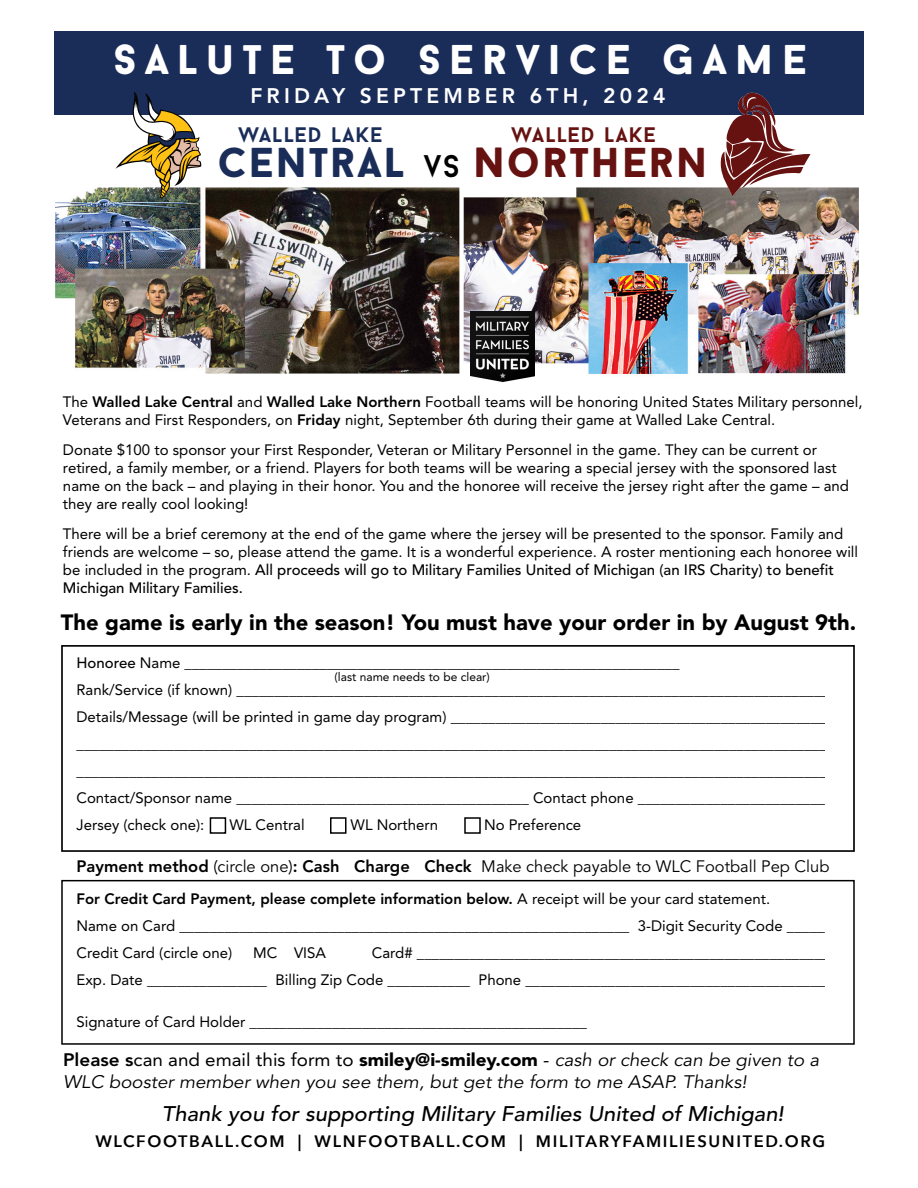
<style>
.page{position:relative;width:918px;height:1188px;background:#fff}
.page>*{position:absolute;margin:0;border:0;box-sizing:border-box;transform-origin:0 0}
.t1{font:900 42.15px "Baron Neue";letter-spacing:.05em;color:#651210}
.t2{font:900 42px "Baron Neue";letter-spacing:.2em;color:#fff}
.t3{font:900 21.9px "Avenir";color:#000}
.t4{font:italic 500 21px "Avenir";color:#000;scale:1.05 1}
.t5{font:800 21px "Avenir";letter-spacing:.2em;color:#fff}
.t6{font:700 21px "Baron Neue";letter-spacing:.05em;color:#1a2d59}
.t7{font:700 21px "Baron Neue";letter-spacing:.05em;color:#651210}
.t8{font:italic 18px/22.5px "Avenir";color:#000;scale:1.05 1}
.t9{font:16.5px "Avenir";color:#000}
.t10{font:600 16.5px "Avenir Next";letter-spacing:.1em;color:#000}
.t11{font:15px/27px "Avenir";color:#000}
.t12{font:12px "Avenir";color:#000}
.s1{color:#1a2d59}
.s2{font-weight:400;font-size:31.35px;color:#000}
.s3{font-weight:800}
.s4{font-weight:500}
.s5{font-weight:800;font-style:normal}
.s6{font-style:normal}
.s7{font-weight:900;font-style:normal}
</style>
<div class="page">
<div style="left:54px;top:31px;width:810px;height:84px;background:#1a2d59"></div>
<div style="left:61px;top:880px;width:794px;height:165px;border:2px solid #000"></div>
<div style="left:61px;top:645px;width:794px;height:207px;border:2px solid #000"></div>
<div style="left:210px;top:817px;width:16px;height:17px;background:#fff;border:2px solid #000"></div>
<div style="left:330px;top:817px;width:17px;height:17px;background:#fff;border:2px solid #000"></div>
<svg style="left:464px;top:817px;width:17px;height:17px"></svg>
<img style="left:55px;top:187px;width:804px;height:187px">
<svg style="left:116px;top:92px;width:85px;height:106px"></svg>
<img style="left:470px;top:311px;width:65px;height:71px">
<svg style="left:721px;top:93px;width:90px;height:103px"></svg>
<h2 class="t2" style="left:114px;top:32px;width:695px">SALUTE TO SERVICE GAME</h2>
<h3 class="t5" style="left:250px;top:83px;width:417px">FRIDAY SEPTEMBER 6TH, 2024</h3>
<h3 class="t6" style="left:238px;top:121px;width:146px">WALLED LAKE</h3>
<h3 class="t7" style="left:511px;top:121px;width:146px">WALLED LAKE</h3>
<h1 class="t1" style="left:218px;top:135px;width:492px"><span class="s1">CENTRAL</span> <span class="s2">vs</span> NORTHERN</h1>
<p class="t11" style="left:63px;top:393px;width:801px;line-height:18px">The <span class="s3">Walled Lake Central</span> and <span class="s3">Walled Lake Northern</span> Football teams will be honoring United States Military personnel,<br>Veterans and First Responders, on <span class="s3">Friday</span> night, September 6th during their game at Walled Lake Central.</p>
<p class="t11" style="left:63px;top:441px;width:788px;line-height:18px">Donate $100 to sponsor your First Responder, Veteran or Military Personnel in the game. They can be current or retired, a family member, or a friend. Players for both teams will be wearing a special jersey with the sponsored last name on the back – and playing in their honor. You and the honoree will receive the jersey right after the game – and they are really cool looking!</p>
<p class="t11" style="left:63px;top:525px;width:797px;line-height:18px">There will be a brief ceremony at the end of the game where the jersey will be presented to the sponsor. Family and friends are welcome – so, please attend the game. It is a wonderful experience. A roster mentioning each honoree will be included in the program. <span class="s4">All proceeds will go to Military Families United of Michigan (an IRS Charity) to benefit Michigan Military Families.</span></p>
<h3 class="t3" style="left:61px;top:609px;width:797px">The game is early in the season! You must have your order in by August 9th.</h3>
<p class="t11" style="left:76px;top:649px;width:762px"><span class="s4">Honoree</span> Name __________________________________________________________________<br>Rank/Service (if known) ________________________________________________________________________________ Details/Message (will be printed in game day program) ___________________________________________________ ____________________________________________________________________________________________________ ____________________________________________________________________________________________________ Contact/Sponsor name _______________________________________ Contact phone __________________________ Jersey (check one):</p>
<p class="t12" style="left:335px;top:670px;width:157px">(last name needs to be clear)</p>
<p class="t11" style="left:229px;top:811px;width:77px">WL Central</p>
<p class="t11" style="left:351px;top:811px;width:89px">WL Northern</p>
<p class="t11" style="left:484px;top:811px;width:99px">No Preference</p>
<p class="t9" style="left:76px;top:856px;width:754px"><span class="s3">Payment method</span> (circle one)<span class="s3">: Cash Charge Check</span> Make check payable to WLC Football Pep Club</p>
<p class="t11" style="left:76px;top:885px;width:757px"><span class="s3">For Credit Card Payment, please complete information below.</span> A receipt will be your card statement.<br>Name on Card ____________________________________________________________ 3-Digit Security Code ______<br>Credit Card (circle one)</p>
<p class="t11" style="left:76px;top:939px;width:758px;text-align:right">Card# _______________________________________________________<br>Exp. Date ________________ Billing Zip Code ___________ Phone _________________________________________</p>
<p class="t11" style="left:76px;top:1008px;width:512px">Signature of Card Holder _____________________________________________</p>
<p class="t11" style="left:253px;top:939px;width:74px">MC VISA</p>
<p class="t8" style="left:63px;top:1049px;width:722px"><span class="s5">Please s</span><span class="s6">can and email this form to</span> <span class="s7">smiley@i-smiley.com</span> <span class="s6">-</span> cash or check can be given to a<br>WLC booster member when you see them, but get the form to me ASAP. Thanks!</p>
<h3 class="t4" style="left:162px;top:1102px;width:594px">Thank you for supporting Military Families United of Michigan!</h3>
<p class="t10" style="left:95px;top:1127px;width:731px">WLCFOOTBALL.COM | WLNFOOTBALL.COM | MILITARYFAMILIESUNITED.ORG</p>
</div>
